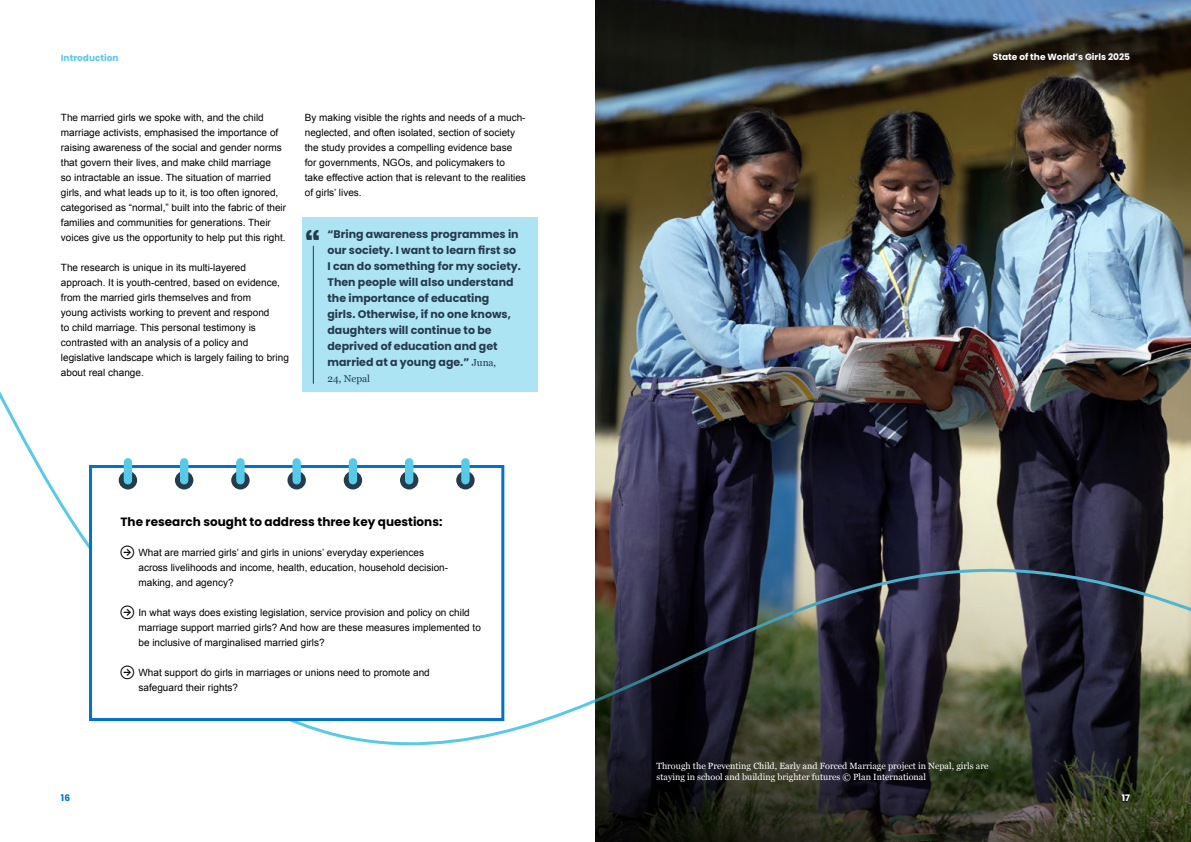
<style>
.page{position:relative;width:1191px;height:842px;background:#fff}
.page>*{position:absolute;margin:0;border:0;box-sizing:border-box;transform-origin:0 0}
.t1{font:700 37px "Poppins";color:#243c4b}
.t2{font:700 12px "Poppins";color:#000}
.t3{font:700 11px/16px "Poppins";color:#243c4b}
.t4{font:10px/15px "Arial";color:#000}
.t5{font:10px "Georgia";color:#243c4b}
.t6{font:9px/10.8px "Georgia";color:#fff}
.t7{font:700 9px "Poppins";color:#fff}
.t8{font:700 9px "Poppins";color:#58cae7}
.t9{font:700 9px "Poppins";color:#0072ce}
.s1{font-family:"Georgia";font-weight:400;font-size:10px}
.s2{font-family:"Inter";font-weight:700}
</style>
<div class="page">
<svg style="left:0;top:386px;width:595px;height:360px"></svg>
<div style="left:302px;top:217px;width:235px;height:175px;background:#ace4f3"></div>
<hr style="left:313px;top:246px;width:1px;height:138px;background:#243c4b">
<img style="left:595px;top:0;width:596px;height:842px">
<div style="left:89px;top:465px;width:415px;height:256px;background:#fff;border:3px solid #0072ce"></div>
<svg style="left:119px;top:471px;width:18px;height:18px"></svg>
<div style="left:124px;top:462px;width:8px;height:18px;background:#58cae7"></div>
<svg style="left:400px;top:471px;width:18px;height:18px"></svg>
<div style="left:405px;top:462px;width:8px;height:18px;background:#58cae7"></div>
<svg style="left:344px;top:471px;width:18px;height:18px"></svg>
<div style="left:349px;top:462px;width:8px;height:18px;background:#58cae7"></div>
<svg style="left:231px;top:471px;width:19px;height:18px"></svg>
<div style="left:236px;top:462px;width:9px;height:18px;background:#58cae7"></div>
<svg style="left:175px;top:471px;width:18px;height:18px"></svg>
<div style="left:180px;top:462px;width:8px;height:18px;background:#58cae7"></div>
<svg style="left:456px;top:471px;width:18px;height:18px"></svg>
<div style="left:461px;top:462px;width:8px;height:18px;background:#58cae7"></div>
<svg style="left:287px;top:471px;width:19px;height:18px"></svg>
<div style="left:292px;top:462px;width:9px;height:18px;background:#58cae7"></div>
<p class="t8" style="left:61px;top:53px;width:59px">Introduction</p>
<p class="t4" style="left:61px;top:110px;width:227px">The married girls we spoke with, and the child marriage activists, emphasised the importance of raising awareness of the social and gender norms that govern their lives, and make child marriage<br>so intractable an issue. The situation of married girls, and what leads up to it, is too often ignored, categorised as “normal,” built into the fabric of their families and communities for generations. Their voices give us the opportunity to help put this right.</p>
<p class="t4" style="left:61px;top:260px;width:229px">The research is unique in its multi-layered approach. It is youth-centred, based on evidence, from the married girls themselves and from<br>young activists working to prevent and respond<br>to child marriage. This personal testimony is contrasted with an analysis of a policy and legislative landscape which is largely failing to bring about real change.</p>
<p class="t4" style="left:305px;top:110px;width:223px">By making visible the rights and needs of a much&shy;neglected, and often isolated, section of society the study provides a compelling evidence base for governments, NGOs, and policymakers to take effective action that is relevant to the realities of girls’ lives.</p>
<h1 class="t1" style="left:305px;top:226px;width:17px">Б</h1>
<p class="t3" style="left:327px;top:226px;width:195px">“Bring awareness programmes in our society. I want to learn first so<br>I can do something for my society.<br>Then people will also understand the importance of educating<br>girls. Otherwise, if no one knows, daughters will continue to be deprived of education and get married at a young age.” <span class="s1">Juna,</span></p>
<p class="t5" style="left:327px;top:371px;width:44px">24, Nepal</p>
<p class="t2" style="left:120px;top:515px;width:323px">The research sought to address three key questions:</p>
<p class="t4" style="left:138px;top:545px;width:311px;text-indent:-18px"><span class="s2">ީ</span> What are married girls’ and girls in unions’ everyday experiences across livelihoods and income, health, education, household decision&shy;making, and agency?</p>
<p class="t4" style="left:138px;top:605px;width:344px;text-indent:-18px"><span class="s2">ީ</span> In what ways does existing legislation, service provision and policy on child marriage support married girls? And how are these measures implemented to be inclusive of marginalised married girls?</p>
<p class="t4" style="left:138px;top:665px;width:293px;text-indent:-18px"><span class="s2">ީ</span> What support do girls in marriages or unions need to promote and safeguard their rights?</p>
<p class="t7" style="left:993px;top:52px;width:138px">State of the World’s Girls 2025</p>
<p class="t6" style="left:656px;top:760px;width:333px">Through the Preventing Child, Early and Forced Marriage project in Nepal, girls are staying in school and building brighter futures © Plan International</p>
<p class="t9" style="left:61px;top:793px;width:11px">16</p>
<p class="t7" style="left:1121px;top:793px;width:10px">17</p>
</div>
